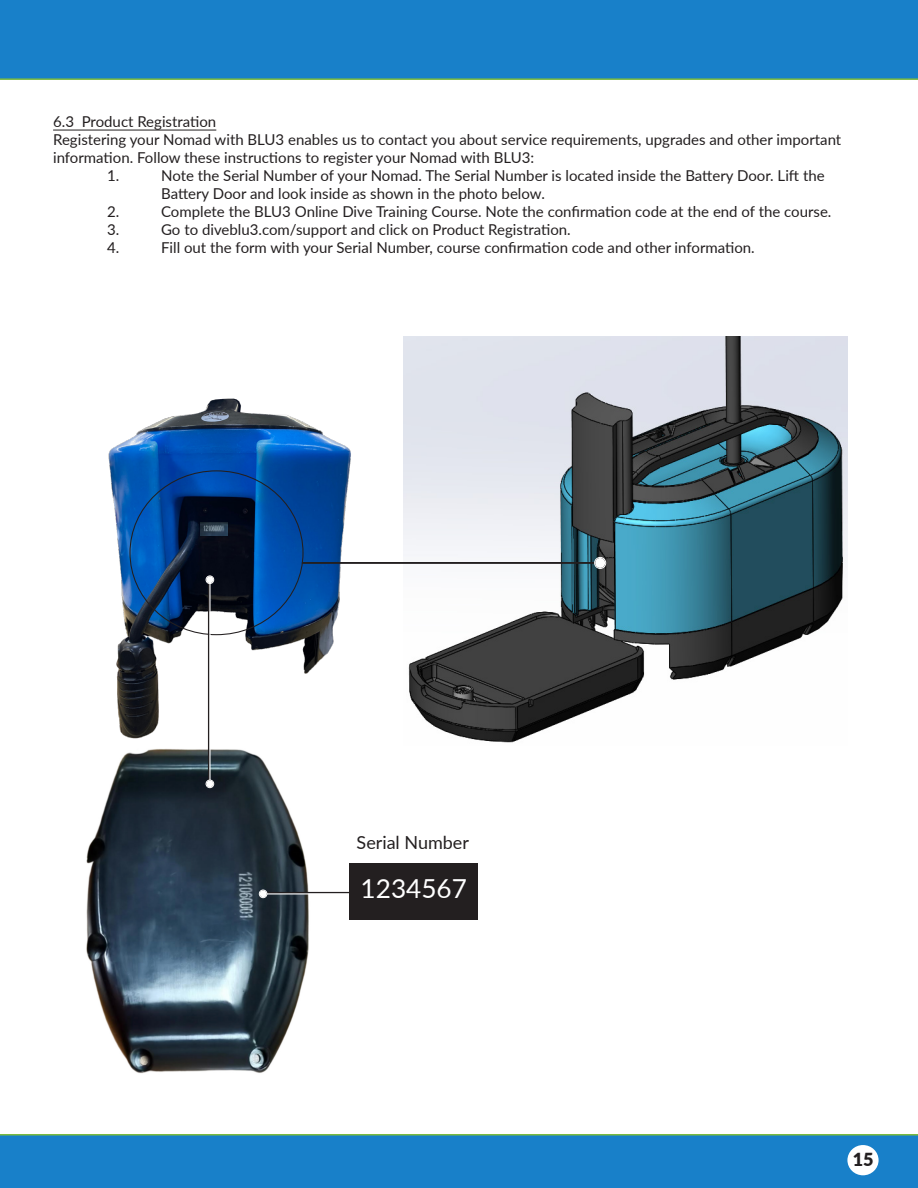
<style>
.page{position:relative;width:918px;height:1188px;background:#fff}
.page>*{position:absolute;margin:0;border:0;box-sizing:border-box;transform-origin:0 0}
.t1{font:26.25px "Lato";color:#fff}
.t2{font:18px "Lato";color:#231f20}
.t3{font:900 18px "Lato";color:#231f20}
.t4{font:15px/18px "Lato";color:#231f20}
</style>
<div class="page">
<div style="left:0;top:0;width:918px;height:80px;background:#1880c9"></div>
<div style="left:0;top:1134px;width:918px;height:54px;background:#1880c9"></div>
<div style="left:847px;top:1145px;width:32px;height:30px;background:#fff;border-radius:50%"></div>
<hr style="left:53px;top:130px;width:163px;height:1px;background:#231f20">
<img style="left:404px;top:337px;width:443px;height:406px">
<img style="left:108px;top:398px;width:243px;height:348px">
<hr style="left:302px;top:562px;width:304px;height:2px;background:#231f20">
<img style="left:86px;top:748px;width:225px;height:326px">
<hr style="left:209px;top:580px;width:2px;height:204px;background:#fff">
<hr style="left:208px;top:579px;width:1px;height:205px;background:#231f20">
<div style="left:206px;top:780px;width:8px;height:8px;border:1px solid #fff;border-radius:50%"></div>
<div style="left:206px;top:780px;width:7px;height:7px;background:#fff;border-radius:50%"></div>
<div style="left:595px;top:557px;width:11px;height:11px;background:#aaa;border-radius:50%"></div>
<div style="left:594px;top:557px;width:12px;height:12px;border:1px solid #fff;border-radius:50%"></div>
<div style="left:595px;top:558px;width:10px;height:10px;background:#fff;border-radius:50%"></div>
<div style="left:206px;top:576px;width:8px;height:8px;border:1px solid #fff;border-radius:50%"></div>
<div style="left:206px;top:576px;width:7px;height:7px;background:#fff;border-radius:50%"></div>
<hr style="left:263px;top:893px;width:128px;height:1px;background:#fff">
<hr style="left:263px;top:892px;width:125px;height:1px;background:#231f20">
<div style="left:259px;top:890px;width:8px;height:8px;border:1px solid #fff;border-radius:50%"></div>
<div style="left:260px;top:890px;width:7px;height:7px;background:#fff;border-radius:50%"></div>
<div style="left:349px;top:864px;width:129px;height:56px;background:#231f20"></div>
<img style="left:200px;top:523px;width:27px;height:13px">
<p class="t4" style="left:53px;top:111px;width:165px">6.3 Product Registration</p>
<p class="t4" style="left:53px;top:129px;width:790px">Registering your Nomad with BLU3 enables us to contact you about service requirements, upgrades and other important information. Follow these instructions to register your Nomad with BLU3:</p>
<p class="t4" style="left:107px;top:165px;width:14px">1.</p>
<p class="t4" style="left:161px;top:165px;width:665px">Note the Serial Number of your Nomad. The Serial Number is located inside the Battery Door. Lift the<br>Battery Door and look inside as shown in the photo below.</p>
<p class="t4" style="left:107px;top:201px;width:14px">2.</p>
<p class="t4" style="left:161px;top:201px;width:672px">Complete the BLU3 Online Dive Training Course. Note the confirmation code at the end of the course.</p>
<p class="t4" style="left:107px;top:219px;width:14px">3.</p>
<p class="t4" style="left:161px;top:219px;width:411px">Go to diveblu3.com/support and click on Product Registration.</p>
<p class="t4" style="left:107px;top:237px;width:14px">4.</p>
<p class="t4" style="left:161px;top:237px;width:595px">Fill out the form with your Serial Number, course confirmation code and other information.</p>
<p class="t2" style="left:357px;top:830px;width:114px">Serial Number</p>
<p class="t1" style="left:361px;top:870px;width:108px">1234567</p>
<p class="t3" style="left:853px;top:1146px;width:22px">15</p>
</div>
